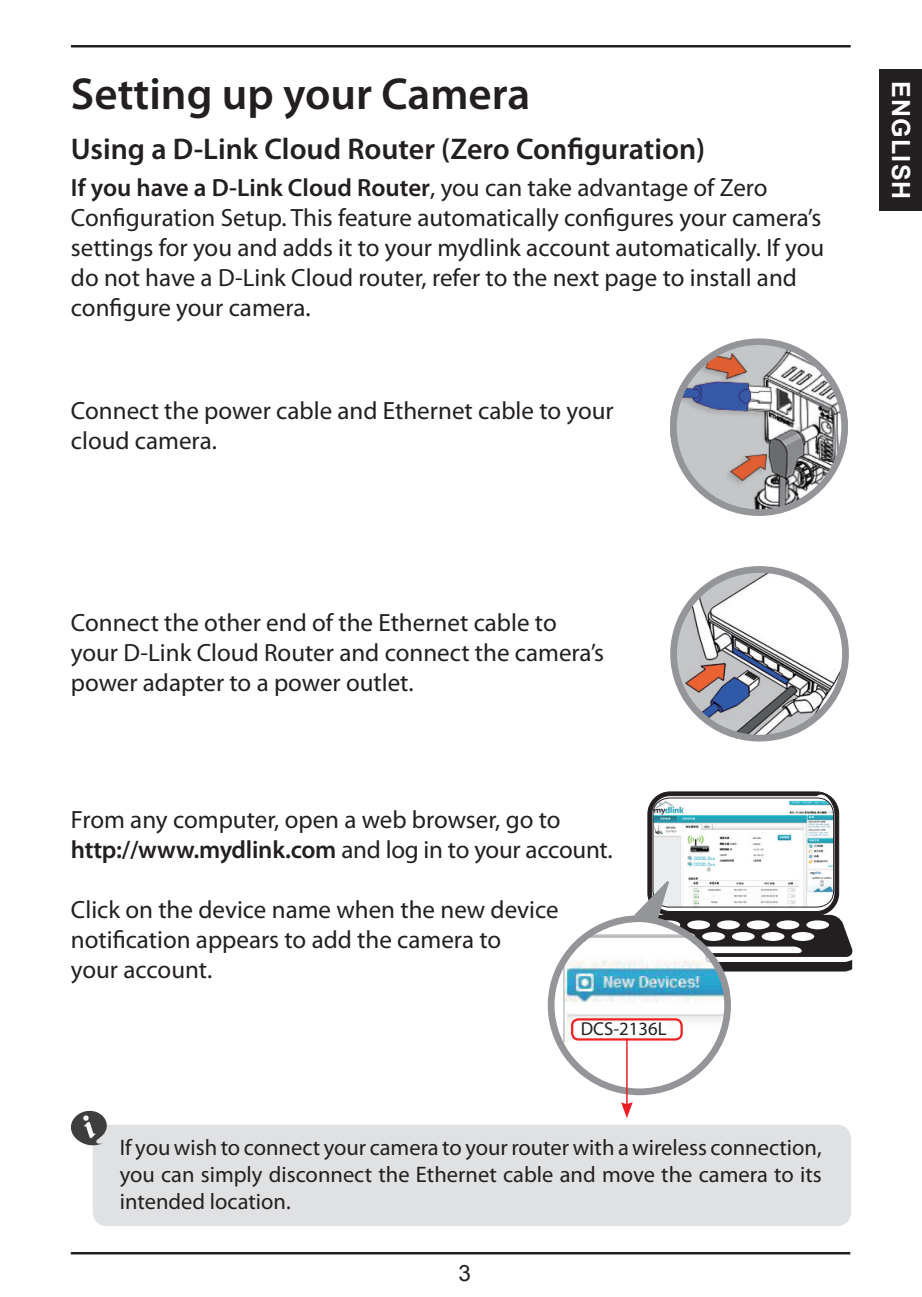
<style>
.page{position:relative;width:922px;height:1297px;background:#fff}
.page>*{position:absolute;margin:0;border:0;box-sizing:border-box;transform-origin:0 0}
.t1{font:600 45px "Myriad Pro";color:#231f20}
.t2{font:600 30px "Myriad Pro";color:#231f20}
.t3{font:25px/30px "Myriad Pro";color:#231f20}
.t4{font:700 25px "Arial";letter-spacing:.045em;color:#fff}
.t5{font:22.5px/27px "Myriad Pro";color:#231f20;text-align:justify}
.t6{font:22.5px "Arial";color:#231f20}
.t7{font:18.75px "Myriad Pro";color:#231f20}
.s1{font-weight:600}
</style>
<div class="page">
<hr style="left:71px;top:45px;width:779px;height:2px;background:#231f20">
<hr style="left:71px;top:1252px;width:779px;height:2px;background:#231f20">
<div style="left:879px;top:69px;width:42px;height:142px;background:#231f20"></div>
<div style="left:93px;top:1125px;width:757px;height:101px;background:#e0e1e3;border-radius:14px"></div>
<svg style="left:70px;top:1110px;width:37px;height:35px"></svg>
<img style="left:673px;top:569px;width:172px;height:169px">
<div style="left:670px;top:566px;width:178px;height:175px;border:7px solid #939598;border-radius:50%"></div>
<svg style="left:634px;top:791px;width:219px;height:180px"></svg>
<div style="left:551px;top:919px;width:176px;height:173px;background:#fff;border-radius:50%"></div>
<img style="left:562px;top:934px;width:165px;height:108px">
<div style="left:547px;top:915px;width:183px;height:180px;border:7px solid #939598;border-radius:50%"></div>
<div style="left:573px;top:1021px;width:84px;height:21px;background:#fff;border:2px solid #fefefe"></div>
<div style="left:571px;top:1018px;width:111px;height:22px;border:2px solid #ee2123;border-radius:6px"></div>
<hr style="left:626px;top:1038px;width:1px;height:68px;background:#ee1d23">
<svg style="left:621px;top:1102px;width:11px;height:16px"></svg>
<img style="left:670px;top:342px;width:177px;height:171px">
<div style="left:670px;top:338px;width:177px;height:178px;border:7px solid #939598;border-radius:50%"></div>
<h1 class="t1" style="left:71px;top:65px;width:461px">Setting up your Camera</h1>
<p class="t2" style="left:71px;top:130px;width:635px">Using a D-Link Cloud Router (Zero Configuration)</p>
<p class="t3" style="left:71px;top:172px;width:754px"><span class="s1">If you have a D-Link Cloud Router</span>, you can take advantage of Zero Configuration Setup. This feature automatically configures your camera’s settings for you and adds it to your mydlink account automatically. If you do not have a D-Link Cloud router, refer to the next page to install and configure your camera.</p>
<p class="t3" style="left:71px;top:395px;width:544px">Connect the power cable and Ethernet cable to your cloud camera.</p>
<p class="t3" style="left:71px;top:607px;width:534px">Connect the other end of the Ethernet cable to your D-Link Cloud Router and connect the camera’s power adapter to a power outlet.</p>
<p class="t3" style="left:71px;top:804px;width:543px">From any computer, open a web browser, go to <span class="s1">http://www.mydlink.com</span> and log in to your account.</p>
<p class="t3" style="left:71px;top:894px;width:489px">Click on the device name when the new device notification appears to add the camera to<br>your account.</p>
<p class="t7" style="left:580px;top:1017px;width:87px">DCS-2136L</p>
<p class="t5" style="left:120px;top:1133px;width:703px">If you wish to connect your camera to yourrouter with a wireless connection, you can simply disconnect the Ethernet cable and move the camera to its intended location.</p>
<p class="t6" style="left:458px;top:1259px;width:14px">3</p>
<p class="t4" style="left:917px;top:81px;width:120px;rotate:90deg">ENGLISH</p>
</div>
